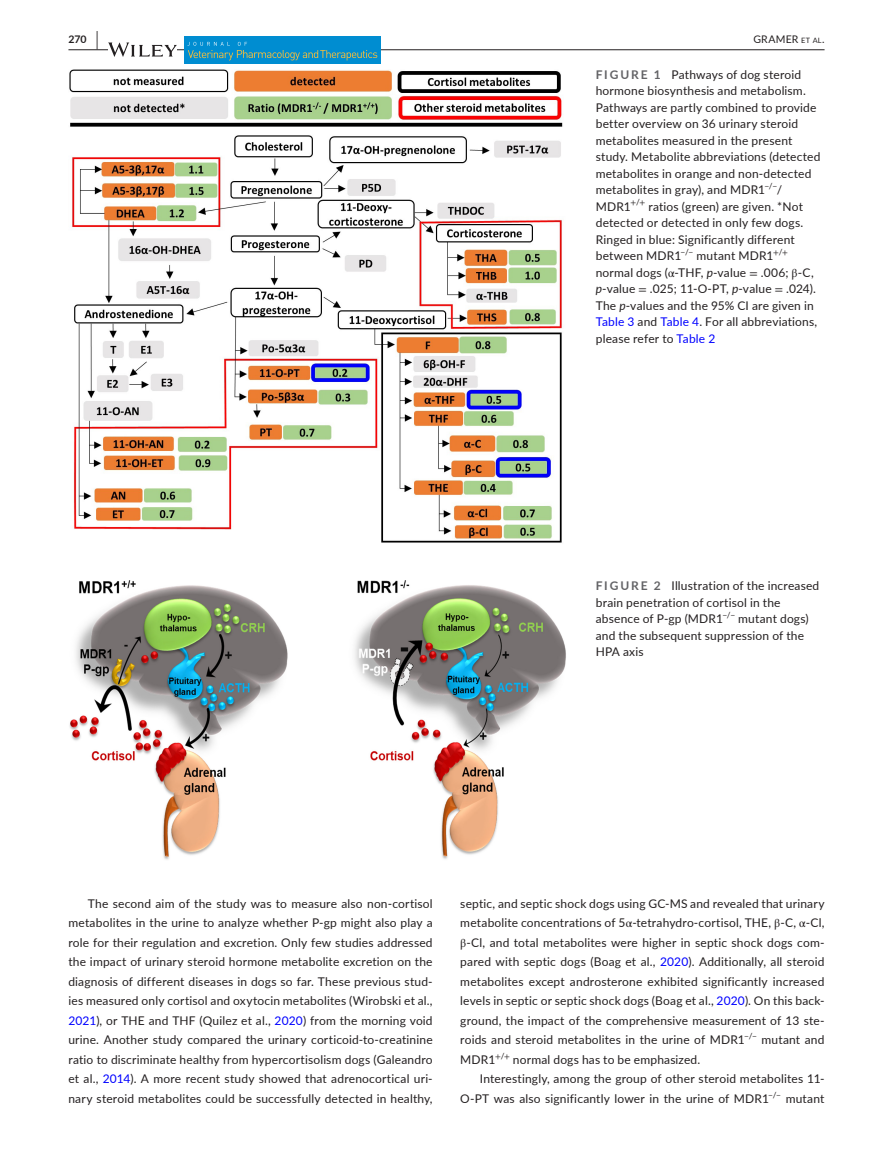
<style>
.page{position:relative;width:893px;height:1174px;background:#fff}
.page>*{position:absolute;margin:0;border:0;box-sizing:border-box;transform-origin:0 0}
.t1{font:12px/19.5px "Lato";letter-spacing:.015em;color:#231f20}
.t2{font:10.5px "Lato";letter-spacing:.025em;color:#231f20}
.t3{font:700 10.5px "Lato";color:#231f20}
.t4{font:8.4px "Lato";color:#231f20}
.t5{font:8.4px "STIX";color:#231f20}
.s1{font-size:19.5px}
.s2{font-size:7.35px}
.s3{font-weight:700;color:#636366}
.s4{font-family:"Lato"}
.s5{font-family:"STIX"}
.s6{font-style:italic}
.s7{color:#00f}
</style>
<div class="page">
<hr style="left:68px;top:49px;width:756px;height:1px;background:#231f20">
<svg style="left:108px;top:42px;width:69px;height:15px"></svg>
<div style="left:185px;top:36px;width:196px;height:27px;background:#008dd1"></div>
<svg style="left:187px;top:42px;width:190px;height:18px"></svg>
<img style="left:69px;top:69px;width:494px;height:474px">
<img style="left:69px;top:581px;width:497px;height:279px">
<p class="t3" style="left:68px;top:31px;width:31px">270 <span class="s1">|</span></p>
<p class="t2" style="left:753px;top:31px;width:73px">GRAMER <span class="s2">et al</span>.</p>
<p class="t1" style="left:596px;top:66px;width:226px;line-height:16.5px"><span class="s3">FIGURE 1</span> Pathways of dog steroid hormone biosynthesis and metabolism.<br>Pathways are partly combined to provide better overview on 36 urinary steroid metabolites measured in the present study. Metabolite abbreviations (detected metabolites in orange and non-detected metabolites in gray), and MDR1</p>
<p class="t4" style="left:764px;top:180px;width:14px">−/−</p>
<p class="t1" style="left:777px;top:180px;width:7px">/</p>
<p class="t1" style="left:596px;top:196px;width:37px">MDR1</p>
<p class="t5" style="left:631px;top:197px;width:16px">+<span class="s4">/</span>+</p>
<p class="t1" style="left:596px;top:198px;width:209px;line-height:16.5px;text-indent:53px">ratios (green) are given. *Not detected or detected in only few dogs.<br>Ringed in blue: Significantly different between MDR1</p>
<p class="t4" style="left:681px;top:246px;width:14px">−/−</p>
<p class="t1" style="left:697px;top:246px;width:78px">mutant MDR1</p>
<p class="t5" style="left:773px;top:246px;width:16px">+<span class="s4">/</span>+</p>
<p class="t1" style="left:596px;top:264px;width:223px;line-height:16.5px">normal dogs (<span class="s5">α</span>-THF, <span class="s6">p</span>-value <span class="s5">=</span> .006; <span class="s5">β</span>-C, <span class="s6">p</span>-value <span class="s5">=</span> .025; 11-O-PT, <span class="s6">p</span>-value <span class="s5">=</span> .024).<br>The <span class="s6">p</span>-values and the 95% CI are given in <span class="s7">Table 3</span> and <span class="s7">Table 4</span>. For all abbreviations, please refer to <span class="s7">Table 2</span></p>
<p class="t1" style="left:596px;top:577px;width:225px;line-height:16.5px"><span class="s3">FIGURE 2</span> Illustration of the increased brain penetration of cortisol in the absence of P-gp (MDR1</p>
<p class="t4" style="left:722px;top:609px;width:14px">−/−</p>
<p class="t1" style="left:596px;top:610px;width:214px;line-height:16.5px;text-indent:143px">mutant dogs) and the subsequent suppression of the<br>HPA axis</p>
<p class="t1" style="left:68px;top:893px;width:366px;text-align:justify;text-indent:20px">The second aim of the study was to measure also non-cortisol metabolites in the urine to analyze whether P-gp might also play a role for their regulation and excretion. Only few studies addressed the impact of urinary steroid hormone metabolite excretion on the diagnosis of different diseases in dogs so far. These previous stud&shy;ies measured only cortisol and oxytocin metabolites (Wirobski et al., <span class="s7">2021</span>), or THE and THF (Quilez et al., <span class="s7">2020</span>) from the morning void urine. Another study compared the urinary corticoid-to-creatinine ratio to discriminate healthy from hypercortisolism dogs (Galeandro et al., <span class="s7">2014</span>). A more recent study showed that adrenocortical uri&shy;nary steroid metabolites could be successfully detected in healthy,</p>
<p class="t1" style="left:460px;top:893px;width:366px;text-align:justify">septic, and septic shock dogs using GC-MS and revealed that urinary metabolite concentrations of 5<span class="s5">α</span>-tetrahydro-cortisol, THE, <span class="s5">β</span>-C, <span class="s5">α</span>-Cl, <span class="s5">β</span>-Cl, and total metabolites were higher in septic shock dogs com&shy;pared with septic dogs (Boag et al., <span class="s7">2020</span>). Additionally, all steroid metabolites except androsterone exhibited significantly increased levels in septic or septic shock dogs (Boag et al., <span class="s7">2020</span>). On this back&shy;ground, the impact of the comprehensive measurement of 13 ste&shy;roids and steroid metabolites in the urine of MDR1<sup>−/−</sup> mutant and MDR1<sup>+</sup><sup>/</sup><sup>+</sup> normal dogs has to be emphasized.</p>
<p class="t1" style="left:460px;top:1068px;width:366px;text-align:right">Interestingly, among the group of other steroid metabolites 11-<br>O-PT was also significantly lower in the urine of MDR1<sup>−/−</sup> mutant</p>
</div>
